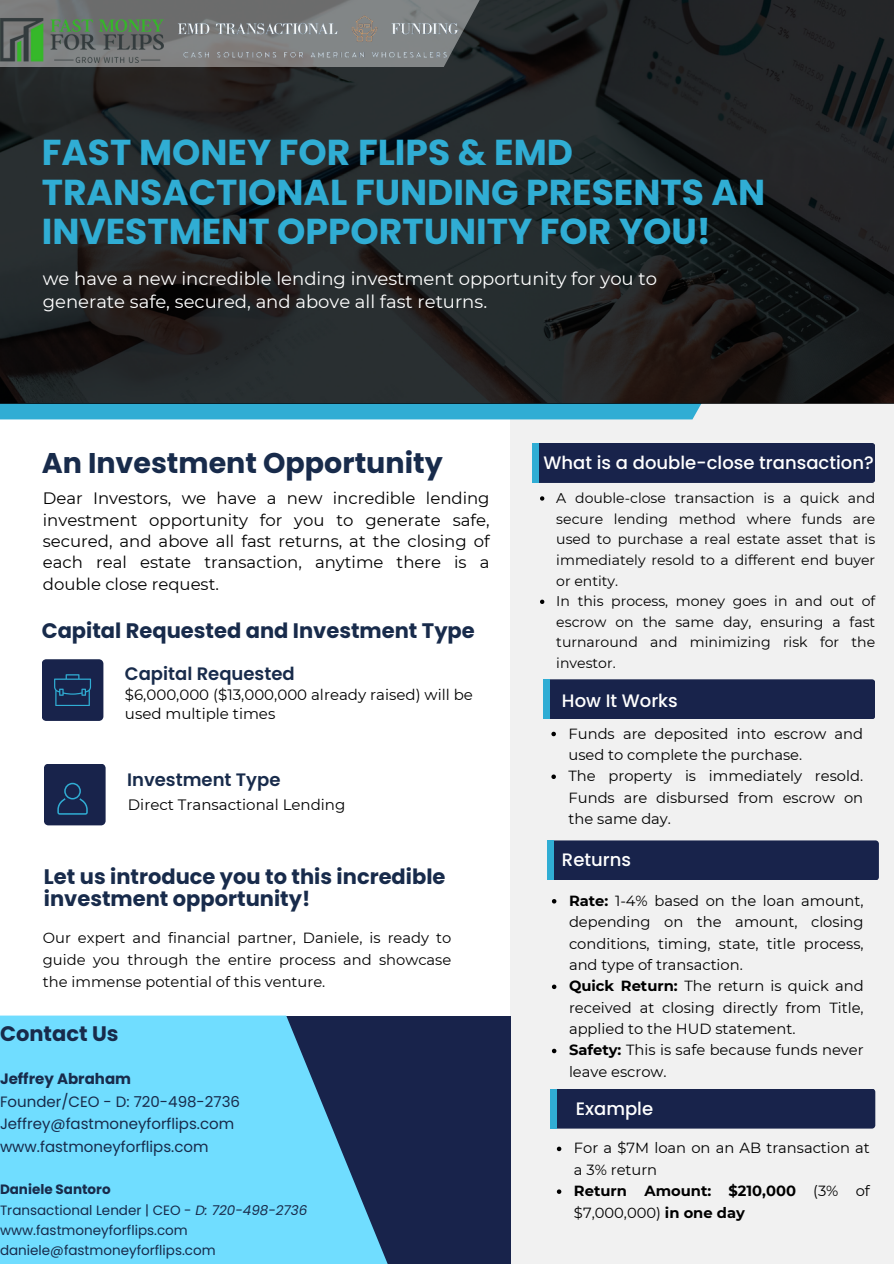
<style>
.page{position:relative;width:894px;height:1264px;background:#fff}
.page>*{position:absolute;margin:0;border:0;box-sizing:border-box;transform-origin:0 0}
.t1{font:700 36px/39.3px "Poppins";color:#30add4}
.t2{font:700 28.5px "Poppins";color:#182b4b}
.t3{font:700 21px/22.5px "Poppins";color:#182b4b}
.t4{font:18px/22.5px "Montserrat";color:#fff}
.t5{font:500 18px "Poppins";color:#fff}
.t6{font:600 18px "Poppins";color:#182b4b}
.t7{font:16.5px/21.3px "Montserrat";color:#000;text-align:justify}
.t8{font:15px/19.2px "Montserrat";color:#000}
.t9{font:15px "Poppins";color:#182b4b}
.t10{font:700 15px "Poppins";color:#182b4b}
.t11{font:14.7px/21.3px "Montserrat";color:#000;text-align:justify}
.t12{font:700 14.7px/21.3px "Montserrat";color:#000}
.t13{font:14.1px/20.7px "Montserrat";color:#000;text-align:justify}
.t14{font:13.5px "Poppins";color:#182b4b}
.t15{font:700 13.5px "Poppins";color:#182b4b}
.s1{font-style:italic}
.s2{font-weight:700}
.s3{font-weight:400}
</style>
<div class="page">
<div style="left:510px;top:0;width:383px;height:1263px;background:#f1f1f1"></div>
<div style="left:0;top:1015px;width:510px;height:248px;background:#18234b"></div>
<svg style="left:0;top:1015px;width:446px;height:248px;fill:#70ddff"></svg>
<div style="left:550px;top:1088px;width:325px;height:40px;background:#18234b;border-radius:3px"></div>
<div style="left:550px;top:1088px;width:6px;height:40px;background:#30add4"></div>
<div style="left:547px;top:840px;width:331px;height:40px;background:#18234b;border-radius:3px"></div>
<div style="left:547px;top:840px;width:6px;height:40px;background:#30add4"></div>
<div style="left:543px;top:679px;width:332px;height:40px;background:#18234b;border-radius:3px"></div>
<div style="left:543px;top:679px;width:6px;height:40px;background:#30add4"></div>
<div style="left:532px;top:443px;width:343px;height:40px;background:#18234b;border-radius:3px"></div>
<div style="left:532px;top:443px;width:6px;height:40px;background:#30add4"></div>
<svg style="left:44px;top:764px;width:62px;height:61px;background:#1b2b52"></svg>
<svg style="left:42px;top:659px;width:61px;height:62px;background:#1b2d55"></svg>
<svg style="left:0;top:403px;width:893px;height:16px;fill:#30add4"></svg>
<svg style="left:0;top:0;width:893px;height:403px;background:#202324"></svg>
<svg style="left:0;top:0;width:523px;height:67px;background:#5b5d5e"></svg>
<img style="left:172px;top:10px;width:291px;height:54px">
<img style="left:0;top:17px;width:164px;height:46px">
<svg style="left:556px;top:1146px;width:5px;height:5px"></svg>
<svg style="left:556px;top:1189px;width:5px;height:4px"></svg>
<svg style="left:551px;top:899px;width:5px;height:4px"></svg>
<svg style="left:551px;top:984px;width:5px;height:5px"></svg>
<svg style="left:552px;top:1048px;width:4px;height:5px"></svg>
<svg style="left:540px;top:496px;width:4px;height:4px"></svg>
<svg style="left:540px;top:599px;width:4px;height:5px"></svg>
<svg style="left:551px;top:731px;width:4px;height:5px"></svg>
<svg style="left:551px;top:774px;width:4px;height:5px"></svg>
<h3 class="t1" style="left:42px;top:133px;width:724px">FAST MONEY FOR FLIPS &amp; EMD<br>TRANSACTIONAL FUNDING PRESENTS AN<br>INVESTMENT OPPORTUNITY FOR YOU!</h3>
<h5 class="t4" style="left:43px;top:267px;width:615px">we have a new incredible lending investment opportunity for you to generate safe, secured, and above all fast returns.</h5>
<h2 class="t2" style="left:42px;top:442px;width:402px">An Investment Opportunity</h2>
<p class="t7" style="left:43px;top:487px;width:448px">Dear Investors, we have a new incredible lending investment opportunity for you to generate safe, secured, and above all fast returns, at the closing of each real estate transaction, anytime there is a double close request.</p>
<p class="t3" style="left:42px;top:620px;width:434px">Capital Requested and Investment Type</p>
<h4 class="t6" style="left:125px;top:661px;width:171px">Capital Requested</h4>
<p class="t8" style="left:125px;top:685px;width:349px">$6,000,000 ($13,000,000 already raised) will be used multiple times</p>
<p class="t6" style="left:127px;top:766px;width:155px">Investment Type</p>
<p class="t8" style="left:128px;top:794px;width:219px">Direct Transactional Lending</p>
<p class="t3" style="left:44px;top:865px;width:403px">Let us introduce you to this incredible investment opportunity!</p>
<p class="t11" style="left:43px;top:927px;width:410px;line-height:22px">Our expert and financial partner, Daniele, is ready to guide you through the entire process and showcase the immense potential of this venture.</p>
<h4 class="t3" style="left:0;top:1022px;width:120px">Contact Us</h4>
<p class="t10" style="left:0;top:1068px;width:133px">Jeffrey Abraham</p>
<h3 class="t9" style="left:0;top:1090px;width:241px">Founder/CEO - D: 720-498-2736</h3>
<p class="t9" style="left:0;top:1113px;width:236px">Jeffrey@fastmoneyforflips.com</p>
<h3 class="t9" style="left:0;top:1135px;width:210px">www.fastmoneyforflips.com</h3>
<p class="t15" style="left:0;top:1180px;width:112px">Daniele Santoro</p>
<p class="t14" style="left:0;top:1200px;width:309px">Transactional Lender | CEO - <span class="s1">D: 720-498-2736</span></p>
<p class="t14" style="left:0;top:1220px;width:189px">www.fastmoneyforflips.com</p>
<p class="t14" style="left:0;top:1240px;width:217px">daniele@fastmoneyforflips.com</p>
<h4 class="t5" style="left:543px;top:450px;width:331px">What is a double-close transaction?</h4>
<p class="t13" style="left:556px;top:487px;width:320px">A double-close transaction is a quick and secure lending method where funds are used to purchase a real estate asset that is immediately resold to a different end buyer or entity.</p>
<p class="t13" style="left:556px;top:590px;width:320px">In this process, money goes in and out of escrow on the same day, ensuring a fast turnaround and minimizing risk for the investor.</p>
<h4 class="t5" style="left:562px;top:688px;width:117px">How It Works</h4>
<p class="t11" style="left:568px;top:722px;width:296px">Funds are deposited into escrow and used to complete the purchase.</p>
<h4 class="t11" style="left:568px;top:765px;width:296px">The property is immediately resold.<br>Funds are disbursed from escrow on the same day.</h4>
<p class="t5" style="left:562px;top:847px;width:71px">Returns</p>
<h5 class="t11" style="left:569px;top:889px;width:296px"><span class="s2">Rate:</span> 1-4% based on the loan amount, depending on the amount, closing conditions, timing, state, title process, and type of transaction.</h5>
<h4 class="t11" style="left:569px;top:975px;width:296px"><span class="s2">Quick Return:</span> The return is quick and received at closing directly from Title, applied to the HUD statement.</h4>
<p class="t11" style="left:569px;top:1039px;width:296px"><span class="s2">Safety:</span> This is safe because funds never leave escrow.</p>
<h1 class="t5" style="left:575px;top:1095px;width:79px">Example</h1>
<p class="t11" style="left:574px;top:1137px;width:297px">For a $7M loan on an AB transaction at a 3% return</p>
<p class="t12" style="left:574px;top:1180px;width:297px">Return Amount: $210,000 <span class="s3">(3% of $7,000,000)</span> in one day</p>
</div>
